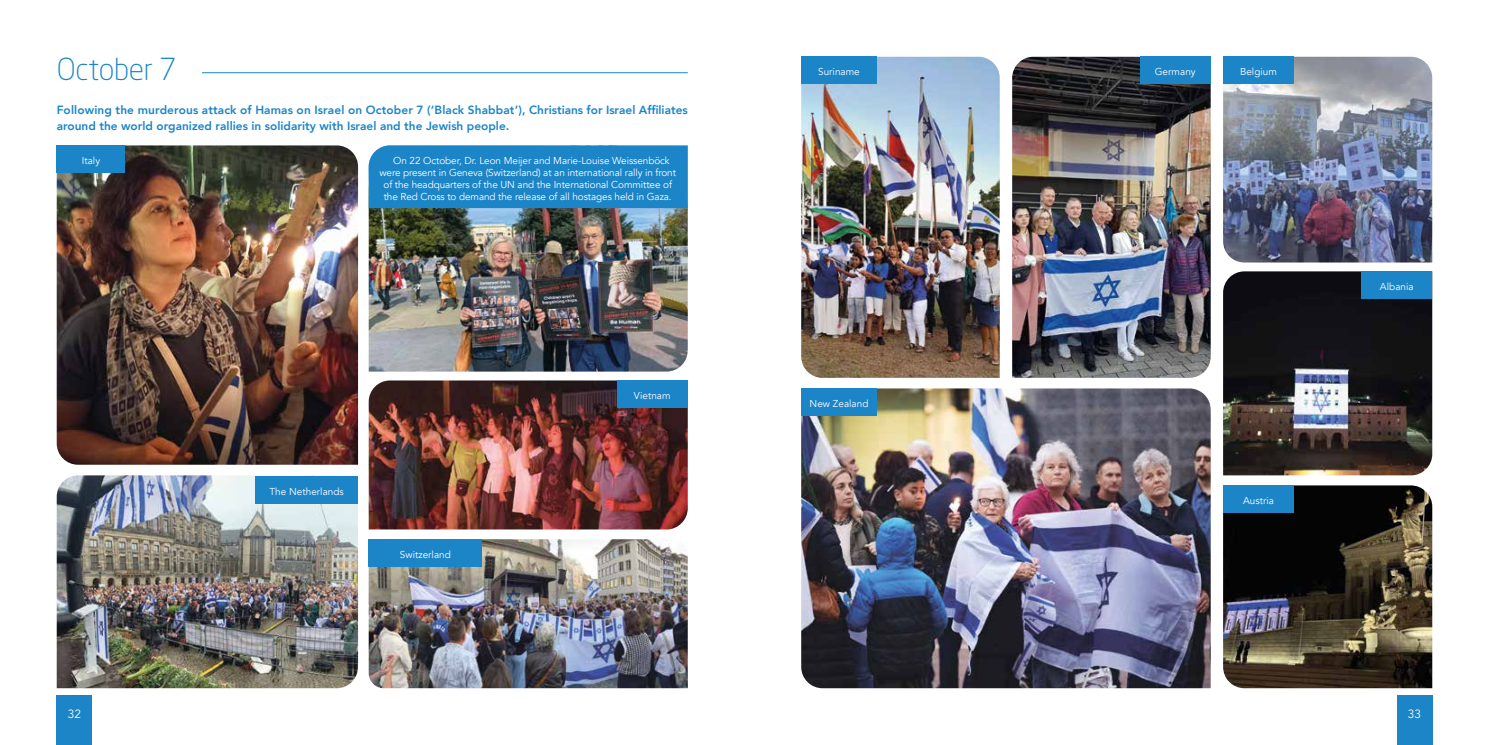
<style>
.page{position:relative;width:1489px;height:745px;background:#fff}
.page>*{position:absolute;margin:0;border:0;box-sizing:border-box;transform-origin:0 0}
.t1{font:300 30px "Neo Sans Std";letter-spacing:-.01em;color:#1c85c8}
.t2{font:800 11.88px/16.2px "Avenir";color:#1c85c8}
.t3{font:11.88px "Avenir";color:#fff}
.t4{font:10px "Avenir";letter-spacing:-.01em;color:#fff}
</style>
<div class="page">
<div style="left:57px;top:694px;width:35px;height:50px;background:#1c85c8"></div>
<div style="left:1396px;top:694px;width:35px;height:50px;background:#1c85c8"></div>
<hr style="left:202px;top:72px;width:485px;height:1px;background:#1c85c8">
<img style="left:369px;top:208px;width:318px;height:163px">
<div style="left:369px;top:145px;width:318px;height:63px;background:#1c85c8"></div>
<img style="left:57px;top:145px;width:301px;height:319px">
<div style="left:57px;top:145px;width:68px;height:27px;background:#1c85c8"></div>
<img style="left:369px;top:380px;width:318px;height:149px">
<div style="left:617px;top:380px;width:70px;height:27px;background:#1c85c8"></div>
<img style="left:57px;top:475px;width:301px;height:212px">
<div style="left:255px;top:475px;width:103px;height:28px;background:#1c85c8"></div>
<img style="left:369px;top:539px;width:318px;height:148px">
<div style="left:369px;top:539px;width:113px;height:27px;background:#1c85c8"></div>
<img style="left:801px;top:57px;width:198px;height:320px">
<div style="left:801px;top:57px;width:75px;height:27px;background:#1c85c8"></div>
<img style="left:1012px;top:57px;width:198px;height:320px">
<div style="left:1139px;top:57px;width:71px;height:27px;background:#1c85c8"></div>
<img style="left:801px;top:388px;width:409px;height:299px">
<div style="left:801px;top:388px;width:75px;height:27px;background:#1c85c8"></div>
<img style="left:1223px;top:57px;width:208px;height:205px">
<img style="left:1223px;top:271px;width:208px;height:204px">
<img style="left:1223px;top:485px;width:208px;height:202px">
<div style="left:1222px;top:57px;width:71px;height:27px;background:#1c85c8"></div>
<div style="left:1222px;top:485px;width:71px;height:27px;background:#1c85c8"></div>
<div style="left:1361px;top:271px;width:70px;height:27px;background:#1c85c8"></div>
<h1 class="t1" style="left:57px;top:51px;width:121px">October 7</h1>
<p class="t2" style="left:57px;top:102px;width:632px">Following the murderous attack of Hamas on Israel on October 7 (‘Black Shabbat’), Christians for Israel Affiliates around the world organized rallies in solidarity with Israel and the Jewish people.</p>
<p class="t4" style="left:393px;top:154px;width:278px">On 22 October, Dr. Leon Meijer and Marie-Louise Weissenböck</p>
<p class="t4" style="left:379px;top:166px;width:298px">were present in Geneva (Switzerland) at an international rally in front</p>
<p class="t4" style="left:383px;top:178px;width:290px">of the headquarters of the UN and the International Committee of</p>
<p class="t4" style="left:384px;top:190px;width:289px">the Red Cross to demand the release of all hostages held in Gaza.</p>
<p class="t4" style="left:82px;top:154px;width:20px">Italy</p>
<p class="t4" style="left:269px;top:485px;width:76px">The Netherlands</p>
<p class="t4" style="left:400px;top:548px;width:52px">Switzerland</p>
<p class="t4" style="left:634px;top:389px;width:38px">Vietnam</p>
<p class="t4" style="left:818px;top:66px;width:43px">Suriname</p>
<p class="t4" style="left:1154px;top:66px;width:42px">Germany</p>
<p class="t4" style="left:1239px;top:66px;width:38px">Belgium</p>
<p class="t4" style="left:809px;top:397px;width:60px">New Zealand</p>
<p class="t4" style="left:1242px;top:494px;width:32px">Austria</p>
<p class="t4" style="left:1379px;top:280px;width:35px">Albania</p>
<p class="t3" style="left:68px;top:706px;width:15px">32</p>
<p class="t3" style="left:1407px;top:706px;width:15px">33</p>
</div>
